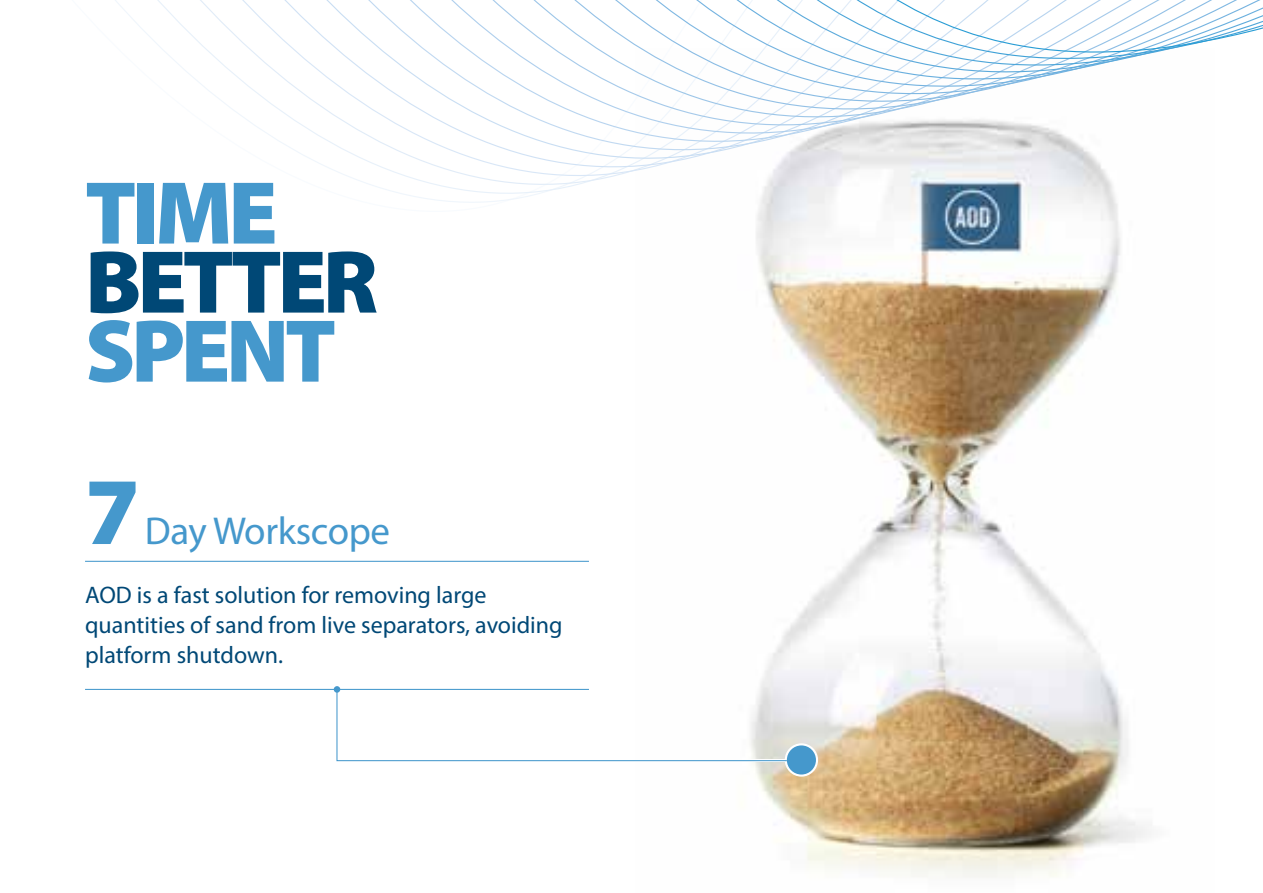
<style>
.page{position:relative;width:1263px;height:893px;background:#fff}
.page>*{position:absolute;margin:0;border:0;box-sizing:border-box;transform-origin:0 0}
.t1{font:900 96px "Myriad Pro";color:#4598cc}
.t2{font:900 90px "Myriad Pro";letter-spacing:-.05em;color:#4598cc}
.t3{font:900 90px "Myriad Pro";letter-spacing:-.05em;color:#004876}
.t4{font:39px "Myriad Pro";letter-spacing:-.01em;color:#4598cc}
.t5{font:24px/30px "Myriad Pro";color:#004876}
</style>
<div class="page">
<img style="left:753px;top:308px;width:398px;height:570px">
<svg style="left:785px;top:744px;width:32px;height:32px"></svg>
<div style="left:785px;top:743px;width:33px;height:34px;border:2px solid #fff;border-radius:50%"></div>
<hr style="left:85px;top:561px;width:504px;height:1px;background:#4598cc">
<svg style="left:334px;top:688px;width:455px;height:75px"></svg>
<hr style="left:85px;top:689px;width:504px;height:1px;background:#4598cc">
<div style="left:334px;top:686px;width:6px;height:7px;background:#4598cc;border-radius:50%"></div>
<div style="left:787px;top:745px;width:29px;height:29px;background:#4598cc;border-radius:50%"></div>
<svg style="left:115px;top:0;width:1148px;height:308px"></svg>
<h2 class="t2" style="left:85px;top:162px;width:194px">TIME</h2>
<h2 class="t3" style="left:85px;top:231px;width:295px">BETTER</h2>
<h2 class="t2" style="left:85px;top:300px;width:253px">SPENT</h2>
<h1 class="t1" style="left:85px;top:457px;width:57px">7</h1>
<h3 class="t4" style="left:145px;top:507px;width:247px">Day Workscope</h3>
<p class="t5" style="left:85px;top:580px;width:479px">AOD is a fast solution for removing large quantities of sand from live separators, avoiding platform shutdown.</p>
</div>
